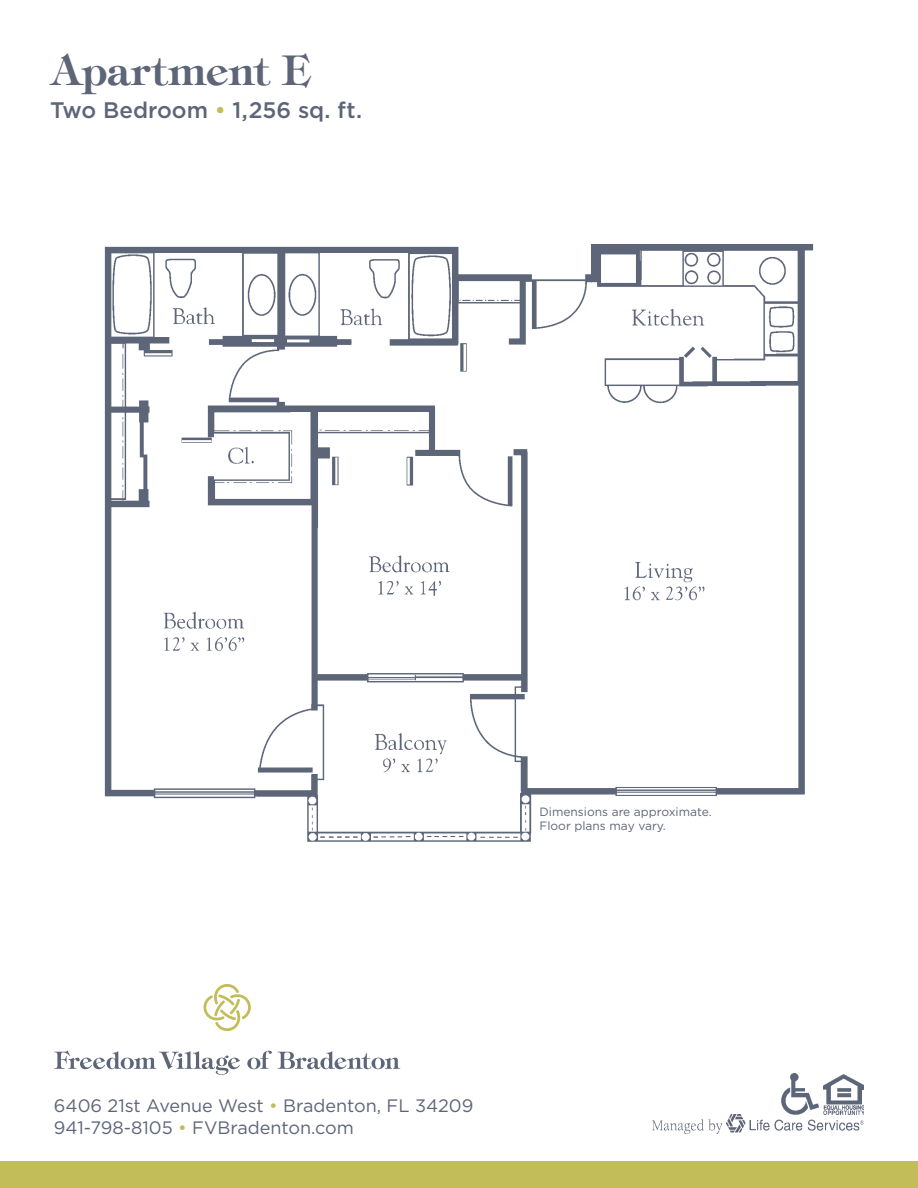
<style>
.page{position:relative;width:918px;height:1188px;background:#fff}
.page>*{position:absolute;margin:0;border:0;box-sizing:border-box;transform-origin:0 0}
.t1{font:600 41.25px "Tiffany Std";letter-spacing:.015em;color:#5d6578}
.t2{font:500 22.5px "Gotham";color:#5d6578}
.t3{font:18px/21.6px "Gotham";color:#5d6578}
.t4{font:12px "Gotham";color:#5d6578}
.s1{color:#c2bc59}
</style>
<div class="page">
<img style="left:781px;top:1074px;width:38px;height:41px">
<img style="left:824px;top:1074px;width:40px;height:41px">
<img style="left:653px;top:1115px;width:211px;height:19px">
<div style="left:0;top:1161px;width:918px;height:27px;background:#c2bc59"></div>
<svg style="left:204px;top:984px;width:47px;height:47px"></svg>
<svg style="left:247px;top:1051px;width:25px;height:18px"></svg>
<svg style="left:278px;top:1051px;width:122px;height:18px"></svg>
<svg style="left:54px;top:1050px;width:186px;height:25px"></svg>
<img style="left:104px;top:244px;width:710px;height:598px">
<p class="t1" style="left:52px;top:44px;width:261px">Apartment E</p>
<p class="t2" style="left:50px;top:98px;width:313px">Two Bedroom <span class="s1">•</span> 1,256 sq. ft.</p>
<p class="t4" style="left:540px;top:805px;width:174px">Dimensions are approximate.</p>
<p class="t4" style="left:540px;top:819px;width:128px">Floor plans may vary.</p>
<p class="t3" style="left:54px;top:1095px;width:421px">6406 21st Avenue West <span class="s1">•</span> Bradenton, FL 34209<br>941-798-8105 <span class="s1">•</span> FVBradenton.com</p>
</div>
